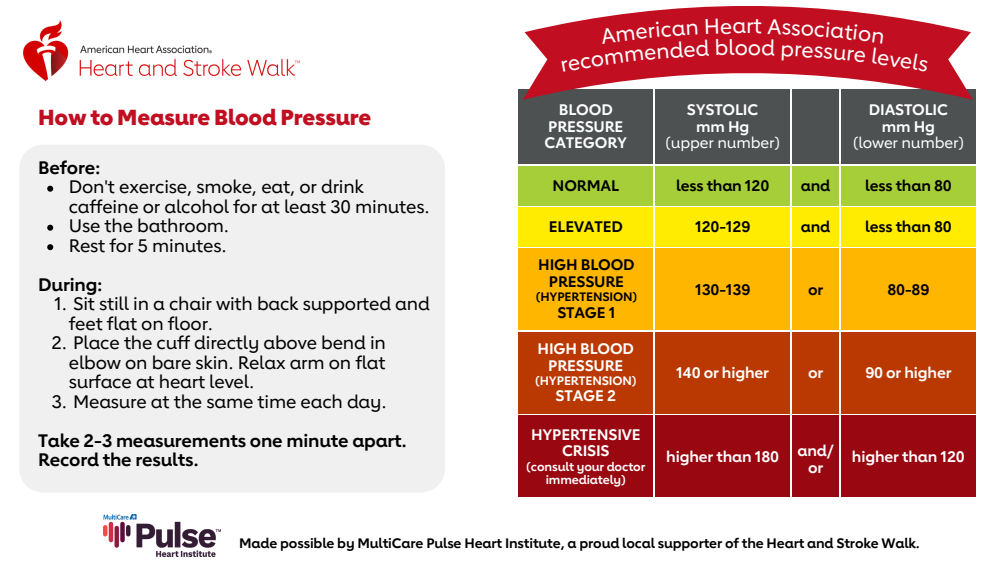
<style>
.page{position:relative;width:1008px;height:576px;background:#fff}
.page>*{position:absolute;margin:0;border:0;box-sizing:border-box;transform-origin:0 0}
.t1{font:800 21.6px "Lub Dub";letter-spacing:-.01em;color:#c10e21}
.t2{font:500 21.2px "Lub Dub";color:#fff}
.t3{font:500 18px/19.6px "Lub Dub";letter-spacing:-.01em;color:#000}
.t4{font:700 18px/19.6px "Lub Dub";letter-spacing:-.01em;color:#000}
.t5{font:700 15.2px/16.8px "Lub Dub";letter-spacing:-.01em;color:#fff;text-align:center}
.t6{font:700 15.2px/16.8px "Lub Dub";letter-spacing:-.01em;color:#000;text-align:center}
.t7{font:500 15.2px "Lub Dub";letter-spacing:-.01em;color:#fff}
.t8{font:700 13.6px "Lub Dub";letter-spacing:-.01em;color:#000}
.t9{font:700 12px/13.6px "Lub Dub";letter-spacing:-.01em;color:#fff;text-align:center}
.t10{font:700 12px "Lub Dub";letter-spacing:-.01em;color:#000}
</style>
<div class="page">
<div style="left:518px;top:89px;width:135px;height:75px;background:#4d5152"></div>
<div style="left:792px;top:89px;width:47px;height:75px;background:#4d5152"></div>
<div style="left:518px;top:249px;width:135px;height:81px;background:#ffb600"></div>
<div style="left:792px;top:249px;width:47px;height:81px;background:#ffb600"></div>
<div style="left:518px;top:332px;width:135px;height:81px;background:#ba3902"></div>
<div style="left:792px;top:332px;width:47px;height:81px;background:#ba3902"></div>
<div style="left:518px;top:416px;width:135px;height:81px;background:#990711"></div>
<div style="left:792px;top:416px;width:47px;height:81px;background:#990711"></div>
<div style="left:518px;top:166px;width:135px;height:39px;background:#a6ce39"></div>
<div style="left:518px;top:207px;width:135px;height:39px;background:#ffec00"></div>
<div style="left:792px;top:207px;width:47px;height:39px;background:#ffec00"></div>
<div style="left:655px;top:89px;width:135px;height:75px;background:#4d5152"></div>
<div style="left:841px;top:89px;width:135px;height:75px;background:#4d5152"></div>
<div style="left:655px;top:166px;width:135px;height:39px;background:#a6ce39"></div>
<div style="left:841px;top:166px;width:135px;height:39px;background:#a6ce39"></div>
<div style="left:792px;top:166px;width:47px;height:39px;background:#a6ce39"></div>
<div style="left:655px;top:207px;width:135px;height:39px;background:#ffec00"></div>
<div style="left:841px;top:207px;width:135px;height:39px;background:#ffec00"></div>
<div style="left:655px;top:249px;width:135px;height:81px;background:#ffb600"></div>
<div style="left:841px;top:249px;width:135px;height:81px;background:#ffb600"></div>
<div style="left:655px;top:332px;width:135px;height:81px;background:#ba3902"></div>
<div style="left:841px;top:332px;width:135px;height:81px;background:#ba3902"></div>
<div style="left:655px;top:416px;width:135px;height:81px;background:#990711"></div>
<div style="left:841px;top:416px;width:135px;height:81px;background:#990711"></div>
<svg style="left:523px;top:6px;width:450px;height:94px"></svg>
<div style="left:19px;top:145px;width:426px;height:348px;background:#f0f0f0;border-radius:24px"></div>
<img style="left:103px;top:515px;width:117px;height:42px">
<svg style="left:47px;top:186px;width:6px;height:6px"></svg>
<svg style="left:47px;top:225px;width:6px;height:6px"></svg>
<svg style="left:47px;top:244px;width:6px;height:6px"></svg>
<img style="left:24px;top:20px;width:276px;height:60px">
<div style="left:561px;top:18px;width:174px;height:54px;background:#c10e21"></div>
<div style="left:749px;top:18px;width:179px;height:54px;background:#c10e21"></div>
<p class="t1" style="left:38px;top:103px;width:335px">How to Measure Blood Pressure</p>
<p class="t4" style="left:38px;top:157px;width:64px">Before:</p>
<p class="t3" style="left:69px;top:177px;width:362px">Don't exercise, smoke, eat, or drink caffeine or alcohol for at least 30 minutes.<br>Use the bathroom.<br>Rest for 5 minutes.</p>
<p class="t4" style="left:38px;top:274px;width:66px">During:</p>
<p class="t3" style="left:69px;top:294px;width:363px;text-indent:-15px">1. Sit still in a chair with back supported and feet flat on floor.</p>
<p class="t3" style="left:69px;top:333px;width:319px;text-align:justify;text-indent:-17px">2. Place the cuff directly above bend in elbow on bare skin. Relax arm on flat surface at heart level.</p>
<p class="t3" style="left:52px;top:391px;width:337px">3. Measure at the same time each day.</p>
<p class="t4" style="left:38px;top:430px;width:370px">Take 2-3 measurements one minute apart.<br>Record the results.</p>
<p class="t2" style="left:732px;top:12px;width:23px">ar</p>
<p class="t2" style="left:735px;top:33px;width:15px">o</p>
<p class="t5" style="left:545px;top:100px;width:84px">BLOOD<br>PRESSURE<br>CATEGORY</p>
<p class="t5" style="left:687px;top:100px;width:73px">SYSTOLIC mm Hg</p>
<p class="t7" style="left:666px;top:133px;width:116px">(upper number)</p>
<p class="t5" style="left:869px;top:100px;width:81px">DIASTOLIC mm Hg</p>
<p class="t7" style="left:853px;top:133px;width:112px">(lower number)</p>
<p class="t6" style="left:553px;top:177px;width:68px">NORMAL</p>
<p class="t6" style="left:549px;top:218px;width:76px">ELEVATED</p>
<p class="t6" style="left:538px;top:256px;width:98px">HIGH BLOOD<br>PRESSURE</p>
<p class="t10" style="left:536px;top:289px;width:103px">(HYPERTENSION)</p>
<p class="t6" style="left:557px;top:304px;width:60px">STAGE 1</p>
<p class="t5" style="left:538px;top:340px;width:98px">HIGH BLOOD<br>PRESSURE</p>
<p class="t9" style="left:535px;top:373px;width:103px">(HYPERTENSION)</p>
<p class="t5" style="left:556px;top:387px;width:62px">STAGE 2</p>
<p class="t5" style="left:531px;top:425px;width:111px">HYPERTENSIVE<br>CRISIS</p>
<p class="t9" style="left:526px;top:459px;width:121px">(consult your doctor immediately)</p>
<p class="t6" style="left:676px;top:177px;width:95px">less than 120</p>
<p class="t6" style="left:801px;top:177px;width:31px">and</p>
<p class="t6" style="left:865px;top:177px;width:88px">less than 80</p>
<p class="t6" style="left:695px;top:218px;width:57px">120-129</p>
<p class="t6" style="left:865px;top:218px;width:88px">less than 80</p>
<p class="t6" style="left:801px;top:218px;width:31px">and</p>
<p class="t6" style="left:695px;top:281px;width:57px">130-139</p>
<p class="t6" style="left:887px;top:281px;width:44px">80-89</p>
<p class="t6" style="left:808px;top:281px;width:17px">or</p>
<p class="t5" style="left:676px;top:364px;width:94px">140 or higher</p>
<p class="t5" style="left:865px;top:364px;width:88px">90 or higher</p>
<p class="t5" style="left:808px;top:364px;width:17px">or</p>
<p class="t5" style="left:797px;top:442px;width:38px">and/ or</p>
<p class="t5" style="left:666px;top:448px;width:114px">higher than 180</p>
<p class="t5" style="left:852px;top:448px;width:114px">higher than 120</p>
<p class="t8" style="left:239px;top:534px;width:682px">Made possible by MultiCare Pulse Heart Institute, a proud local supporter of the Heart and Stroke Walk.</p>
</div>
